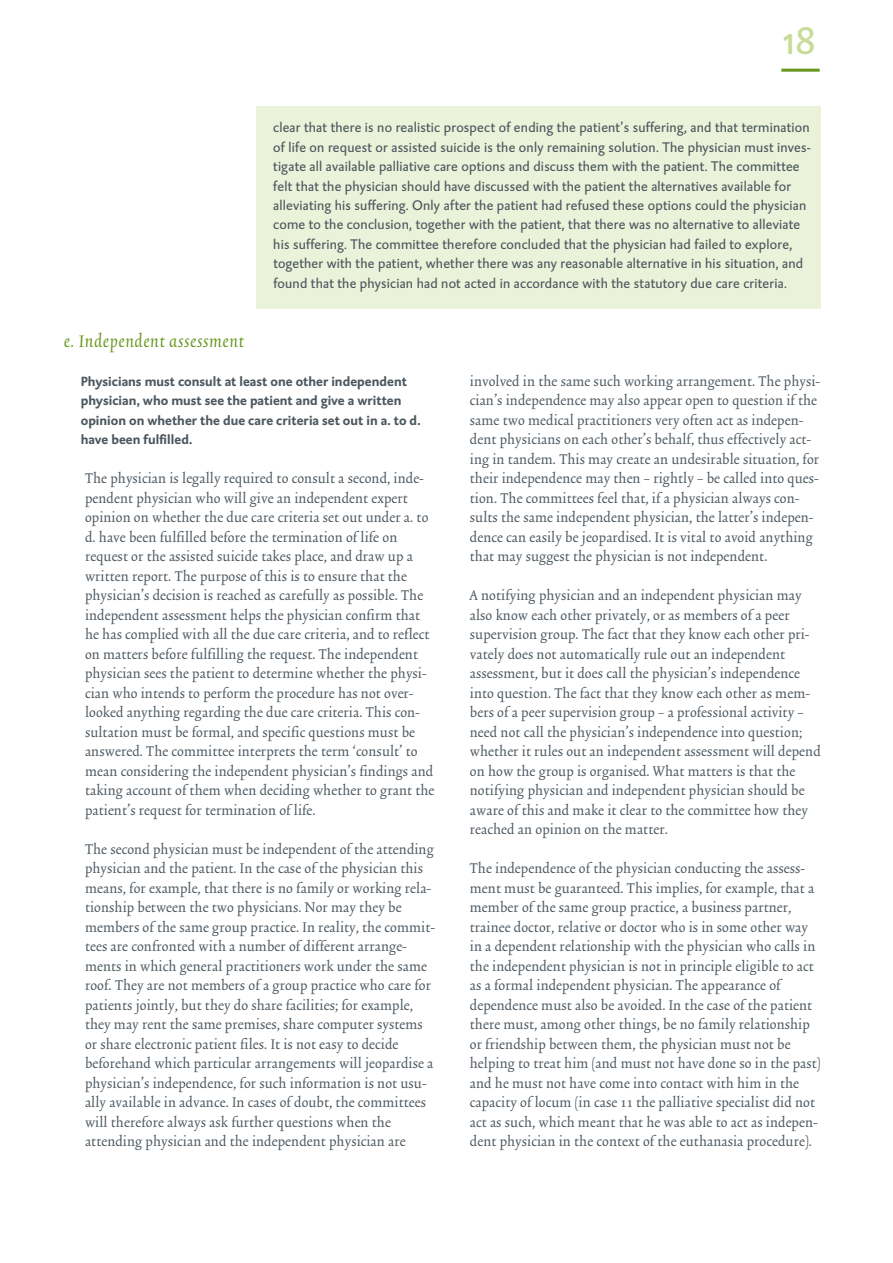
<style>
.page{position:relative;width:893px;height:1263px;background:#fff}
.page>*{position:absolute;margin:0;border:0;box-sizing:border-box;transform-origin:0 0}
.t1{font:42px "DTL Caspari ST";color:#c8dc99}
.t2{font:italic 21px "Trinite No 2";letter-spacing:.03em;color:#65971c}
.t3{font:16.5px/19.5px "Trinite No 2 Rom Con";letter-spacing:.01em;color:#4c575f}
.t4{font:14.25px/19.5px "DTL Caspari ST";letter-spacing:.015em;color:#4c575f}
.t5{font:700 13.5px/19.5px "DTL Caspari ST";color:#4c575f}
</style>
<div class="page">
<hr style="left:781px;top:69px;width:39px;height:3px;background:#65971c">
<div style="left:256px;top:106px;width:565px;height:203px;background:#eaf2d9"></div>
<h1 class="t1" style="left:783px;top:14px;width:34px">18</h1>
<p class="t4" style="left:273px;top:117px;width:539px">clear that there is no realistic prospect of ending the patient’s suffering, and that termination of life on request or assisted suicide is the only remaining solution. The physician must inves&shy;tigate all available palliative care options and discuss them with the patient. The committee felt that the physician should have discussed with the patient the alternatives available for alleviating his suffering. Only after the patient had refused these options could the physician come to the conclusion, together with the patient, that there was no alternative to alleviate his suffering. The committee therefore concluded that the physician had failed to explore, together with the patient, whether there was any reasonable alternative in his situation, and found that the physician had not acted in accordance with the statutory due care criteria.</p>
<p class="t2" style="left:64px;top:331px;width:182px">e. Independent assessment</p>
<p class="t5" style="left:81px;top:371px;width:341px">Physicians must consult at least one other independent physician, who must see the patient and give a written opinion on whether the due care criteria set out in a. to d. have been fulfilled.</p>
<p class="t3" style="left:85px;top:470px;width:351px">The physician is legally required to consult a second, inde&shy;pendent physician who will give an independent expert opinion on whether the due care criteria set out under a. to d. have been fulfilled before the termination of life on request or the assisted suicide takes place, and draw up a written report. The purpose of this is to ensure that the physician’s decision is reached as carefully as possible. The independent assessment helps the physician confirm that he has complied with all the due care criteria, and to reflect on matters before fulfilling the request. The independent physician sees the patient to determine whether the physi&shy;cian who intends to perform the procedure has not over&shy;looked anything regarding the due care criteria. This con&shy;sultation must be formal, and specific questions must be answered. The committee interprets the term ‘consult’ to mean considering the independent physician’s findings and taking account of them when deciding whether to grant the patient’s request for termination of life.</p>
<p class="t3" style="left:85px;top:840px;width:352px">The second physician must be independent of the attending physician and the patient. In the case of the physician this means, for example, that there is no family or working rela&shy;tionship between the two physicians. Nor may they be members of the same group practice. In reality, the commit&shy;tees are confronted with a number of different arrange&shy;ments in which general practitioners work under the same roof. They are not members of a group practice who care for patients jointly, but they do share facilities; for example, they may rent the same premises, share computer systems or share electronic patient files. It is not easy to decide beforehand which particular arrangements will jeopardise a physician’s independence, for such information is not usu&shy;ally available in advance. In cases of doubt, the committees will therefore always ask further questions when the attending physician and the independent physician are</p>
<p class="t3" style="left:470px;top:372px;width:352px">involved in the same such working arrangement. The physi&shy;cian’s independence may also appear open to question if the same two medical practitioners very often act as indepen&shy;dent physicians on each other’s behalf, thus effectively act&shy;ing in tandem. This may create an undesirable situation, for their independence may then – rightly – be called into ques&shy;tion. The committees feel that, if a physician always con&shy;sults the same independent physician, the latter’s indepen&shy;dence can easily be jeopardised. It is vital to avoid anything that may suggest the physician is not independent.</p>
<p class="t3" style="left:470px;top:587px;width:352px">A notifying physician and an independent physician may also know each other privately, or as members of a peer supervision group. The fact that they know each other pri&shy;vately does not automatically rule out an independent assessment, but it does call the physician’s independence into question. The fact that they know each other as mem&shy;bers of a peer supervision group – a professional activity – need not call the physician’s independence into question; whether it rules out an independent assessment will depend on how the group is organised. What matters is that the notifying physician and independent physician should be aware of this and make it clear to the committee how they reached an opinion on the matter.</p>
<p class="t3" style="left:470px;top:860px;width:352px">The independence of the physician conducting the assess&shy;ment must be guaranteed. This implies, for example, that a member of the same group practice, a business partner, trainee doctor, relative or doctor who is in some other way in a dependent relationship with the physician who calls in the independent physician is not in principle eligible to act as a formal independent physician. The appearance of dependence must also be avoided. In the case of the patient there must, among other things, be no family relationship or friendship between them, the physician must not be helping to treat him (and must not have done so in the past) and he must not have come into contact with him in the capacity of locum (in case 11 the palliative specialist did not act as such, which meant that he was able to act as indepen&shy;dent physician in the context of the euthanasia procedure).</p>
</div>
